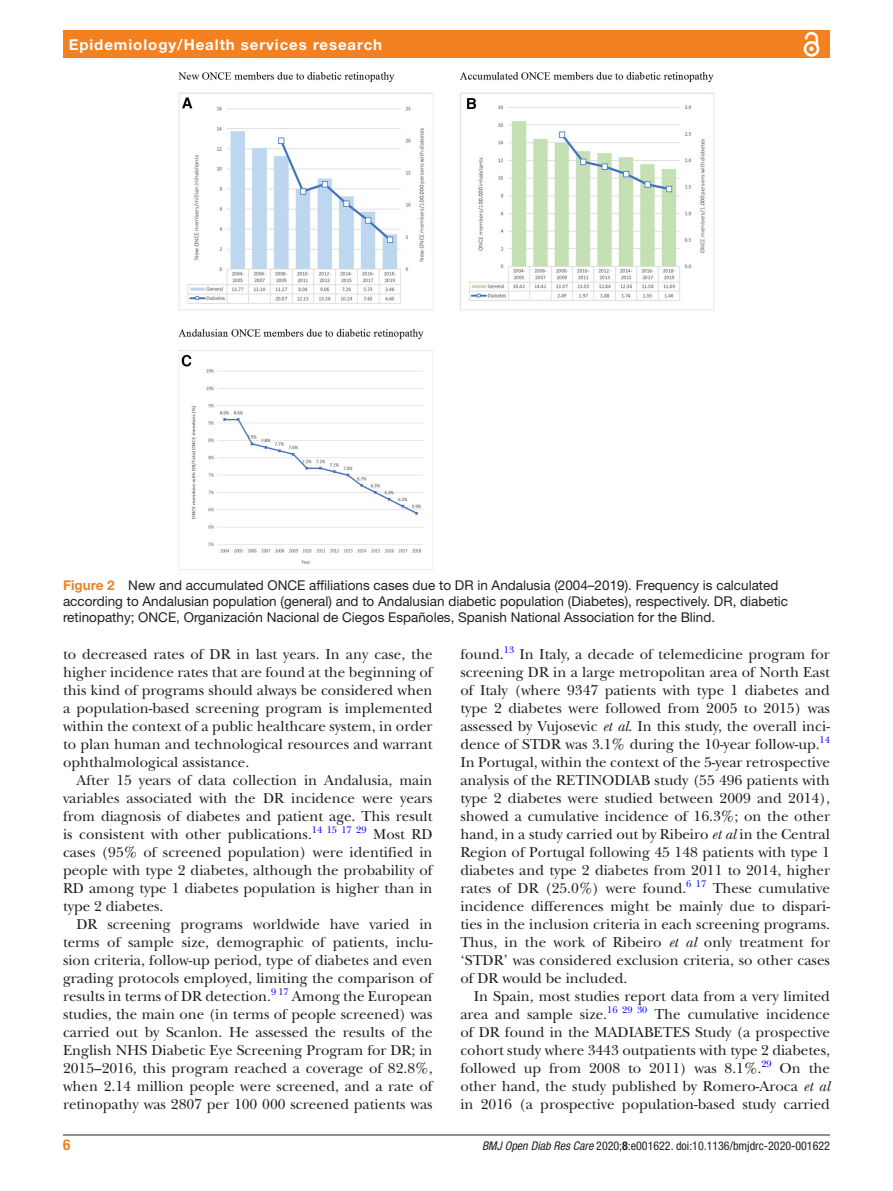
<style>
.page{position:relative;width:893px;height:1191px;background:#fff}
.page>*{position:absolute;margin:0;border:0;box-sizing:border-box;transform-origin:0 0}
.t1{font:15px/18px "New Baskerville";color:#231f20;text-align:justify}
.t2{font:700 15px "Helvetica Neue LT Std";letter-spacing:.065em;color:#fff}
.t3{font:700 condensed 15px "Helvetica Neue LT Std";color:#f58020}
.t4{font:13.5px/16.2px "Helvetica Neue LT Std";color:#231f20}
.t5{font:condensed 12px "Helvetica Neue LT Std";color:#231f20}
.t6{font:9.9px "New Baskerville";color:#00f}
.s1{font-weight:700;color:#f58020}
.s2{font-style:italic}
.s3{font-weight:700}
</style>
<div class="page">
<hr style="left:63px;top:1134px;width:767px;height:1px;background:#231f20">
<div style="left:63px;top:31px;width:767px;height:27px;background:#f58020"></div>
<svg style="left:803px;top:31px;width:17px;height:26px"></svg>
<img style="left:178px;top:73px;width:537px;height:497px">
<p class="t2" style="left:69px;top:35px;width:315px">Epidemiology/Health services research</p>
<p class="t4" style="left:63px;top:576px;width:727px"><span class="s1">Figure 2</span> New and accumulated ONCE affiliations cases due to DR in Andalusia (2004–2019). Frequency is calculated according to Andalusian population (general) and to Andalusian diabetic population (Diabetes), respectively. DR, diabetic retinopathy; ONCE, Organización Nacional de Ciegos Españoles, Spanish National Association for the Blind.</p>
<p class="t1" style="left:63px;top:645px;width:371px">to decreased rates of DR in last years. In any case, the higher incidence rates that are found at the beginning of this kind of programs should always be considered when a population-based screening program is implemented within the context of a public healthcare system, in order to plan human and technological resources and warrant ophthalmological assistance.</p>
<p class="t1" style="left:63px;top:771px;width:371px;text-indent:14px">After 15 years of data collection in Andalusia, main variables associated with the DR incidence were years from diagnosis of diabetes and patient age. This result is consistent with other publications.</p>
<p class="t6" style="left:312px;top:823px;width:56px">14 15 17 29</p>
<p class="t1" style="left:63px;top:825px;width:371px;text-indent:310px">Most RD cases (95% of screened population) were identified in people with type 2 diabetes, although the probability of RD among type 1 diabetes population is higher than in type 2 diabetes.</p>
<p class="t1" style="left:63px;top:915px;width:371px;text-indent:14px">DR screening programs worldwide have varied in terms of sample size, demographic of patients, inclu&shy;sion criteria, follow-up period, type of diabetes and even grading protocols employed, limiting the comparison of results in terms of DR detection.<sup>9</sup> <sup>17</sup> Among the European studies, the main one (in terms of people screened) was carried out by Scanlon. He assessed the results of the English NHS Diabetic Eye Screening Program for DR; in 2015–2016, this program reached a coverage of 82.8%, when 2.14 million people were screened, and a rate of retinopathy was 2807 per 100 000 screened patients was</p>
<p class="t1" style="left:460px;top:645px;width:45px">found.</p>
<p class="t6" style="left:504px;top:643px;width:12px">13</p>
<p class="t1" style="left:460px;top:645px;width:371px;text-indent:59px">In Italy, a decade of telemedicine program for screening DR in a large metropolitan area of North East of Italy (where 9347 patients with type 1 diabetes and type 2 diabetes were followed from 2005 to 2015) was assessed by Vujosevic <span class="s2">et al</span>. In this study, the overall inci&shy;dence of STDR was 3.1% during the 10-year follow-up.</p>
<p class="t6" style="left:820px;top:733px;width:12px">14</p>
<p class="t1" style="left:460px;top:753px;width:371px">In Portugal, within the context of the 5-year retrospective analysis of the RETINODIAB study (55 496 patients with type 2 diabetes were studied between 2009 and 2014), showed a cumulative incidence of 16.3%; on the other hand, in a study carried out by Ribeiro <span class="s2">et al</span> in the Central Region of Portugal following 45 148 patients with type 1 diabetes and type 2 diabetes from 2011 to 2014, higher rates of DR (25.0%) were found.</p>
<p class="t6" style="left:686px;top:877px;width:21px">6 17</p>
<p class="t1" style="left:460px;top:879px;width:371px;text-indent:252px">These cumulative incidence differences might be mainly due to dispari&shy;ties in the inclusion criteria in each screening programs.<br>Thus, in the work of Ribeiro <span class="s2">et al</span> only treatment for ‘STDR’ was considered exclusion criteria, so other cases of DR would be included.</p>
<p class="t1" style="left:460px;top:987px;width:371px;text-indent:14px">In Spain, most studies report data from a very limited area and sample size.<sup>16</sup> <sup>29</sup> <sup>30</sup></p>
<p class="t1" style="left:460px;top:1005px;width:371px;text-indent:194px">The cumulative incidence of DR found in the MADIABETES Study (a prospective cohort study where 3443 outpatients with type 2 diabetes, followed up from 2008 to 2011) was 8.1%.</p>
<p class="t6" style="left:761px;top:1057px;width:12px">29</p>
<p class="t1" style="left:460px;top:1059px;width:371px;text-indent:319px">On the other hand, the study published by Romero-Aroca <span class="s2">et al </span>in 2016 (a prospective population-based study carried</p>
<p class="t3" style="left:63px;top:1135px;width:9px">6</p>
<p class="t5" style="left:482px;top:1138px;width:349px"><span class="s2">BMJ Open Diab Res Care</span> 2020;<span class="s3">8</span>:e001622. doi:10.1136/bmjdrc-2020-001622</p>
</div>
